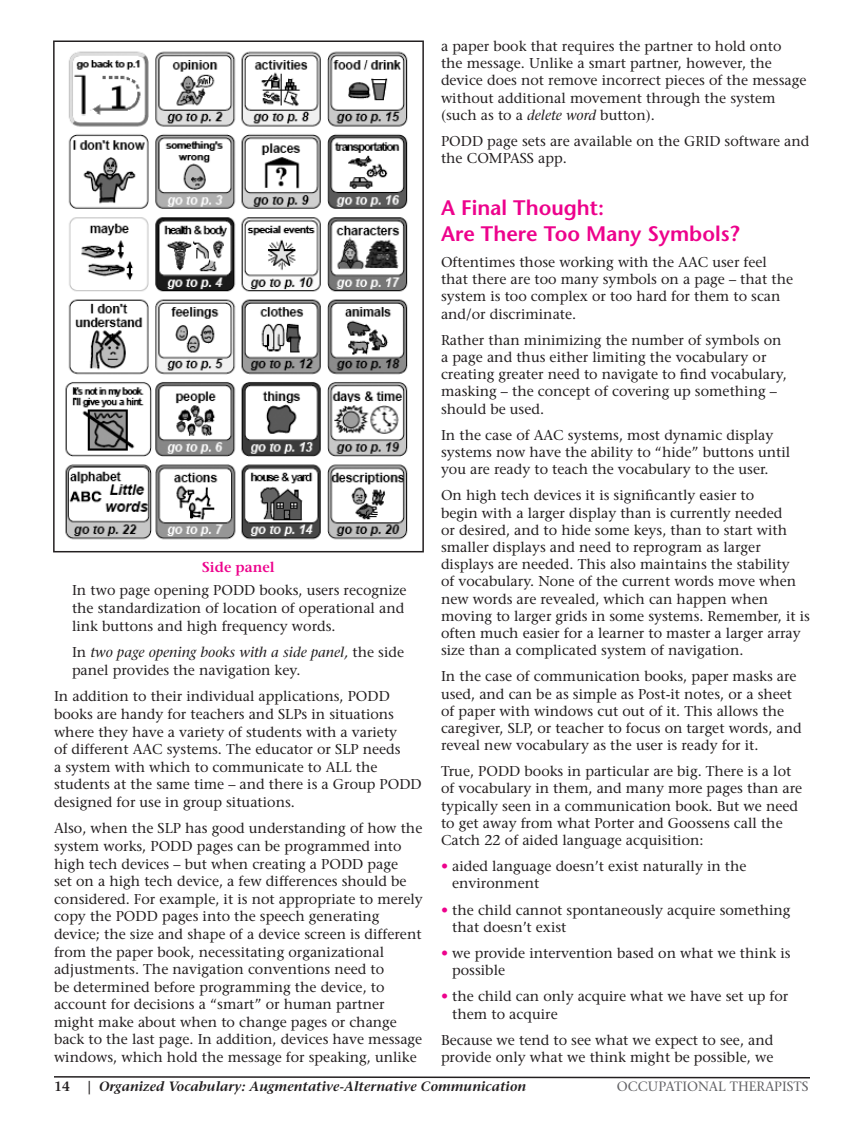
<style>
.page{position:relative;width:864px;height:1134px;background:#fff}
.page>*{position:absolute;margin:0;border:0;box-sizing:border-box;transform-origin:0 0}
.t1{font:600 21px/25.3px "Stone Sans Std";color:#ed028c}
.t2{font:500 14.25px/17.2px "Stone Serif Std";color:#231f20}
.t3{font:600 14.25px "Stone Serif Std";color:#ed028c}
.t4{font:italic 600 13.5px "Stone Serif Std";color:#231f20}
.t5{font:500 13.5px "Stone Serif Std";color:#636366}
.t6{font:600 13.5px "Stone Serif Std";color:#231f20}
.s1{font-style:italic}
.s2{color:#ed028c}
.s3{font-style:normal}
</style>
<div class="page">
<svg style="left:54px;top:1076px;width:756px;height:3px"></svg>
<img style="left:65px;top:51px;width:343px;height:489px">
<div style="left:53px;top:40px;width:371px;height:512px;border:2px solid #231f20"></div>
<p class="t3" style="left:202px;top:558px;width:74px">Side panel</p>
<p class="t2" style="left:72px;top:582px;width:336px">In two page opening PODD books, users recognize the standardization of location of operational and link buttons and high frequency words.</p>
<p class="t2" style="left:72px;top:644px;width:334px">In <span class="s1">two page opening books with a side panel,</span> the side panel provides the navigation key.</p>
<p class="t2" style="left:54px;top:688px;width:369px">In addition to their individual applications, PODD books are handy for teachers and SLPs in situations where they have a variety of students with a variety<br>of different AAC systems. The educator or SLP needs<br>a system with which to communicate to ALL the students at the same time – and there is a Group PODD designed for use in group situations.</p>
<p class="t2" style="left:54px;top:820px;width:370px">Also, when the SLP has good understanding of how the system works, PODD pages can be programmed into high tech devices – but when creating a PODD page<br>set on a high tech device, a few differences should be considered. For example, it is not appropriate to merely copy the PODD pages into the speech generating device; the size and shape of a device screen is different from the paper book, necessitating organizational adjustments. The navigation conventions need to<br>be determined before programming the device, to account for decisions a “smart” or human partner might make about when to change pages or change back to the last page. In addition, devices have message windows, which hold the message for speaking, unlike</p>
<p class="t2" style="left:441px;top:37px;width:367px">a paper book that requires the partner to hold onto the message. Unlike a smart partner, however, the device does not remove incorrect pieces of the message without additional movement through the system (such as to a <span class="s1">delete word</span> button).</p>
<p class="t2" style="left:441px;top:132px;width:370px">PODD page sets are available on the GRID software and the COMPASS app.</p>
<h1 class="t1" style="left:441px;top:195px;width:300px">A Final Thought:<br>Are There Too Many Symbols?</h1>
<p class="t2" style="left:441px;top:253px;width:354px">Oftentimes those working with the AAC user feel that there are too many symbols on a page – that the system is too complex or too hard for them to scan and/or discriminate.</p>
<p class="t2" style="left:441px;top:331px;width:347px">Rather than minimizing the number of symbols on a page and thus either limiting the vocabulary or creating greater need to navigate to find vocabulary, masking – the concept of covering up something – should be used.</p>
<p class="t2" style="left:441px;top:426px;width:351px">In the case of AAC systems, most dynamic display systems now have the ability to “hide” buttons until you are ready to teach the vocabulary to the user.</p>
<p class="t2" style="left:441px;top:487px;width:371px">On high tech devices it is significantly easier to<br>begin with a larger display than is currently needed<br>or desired, and to hide some keys, than to start with smaller displays and need to reprogram as larger displays are needed. This also maintains the stability<br>of vocabulary. None of the current words move when new words are revealed, which can happen when moving to larger grids in some systems. Remember, it is often much easier for a learner to master a larger array size than a complicated system of navigation.</p>
<p class="t2" style="left:441px;top:668px;width:362px">In the case of communication books, paper masks are used, and can be as simple as Post-it notes, or a sheet of paper with windows cut out of it. This allows the caregiver, SLP, or teacher to focus on target words, and reveal new vocabulary as the user is ready for it.</p>
<p class="t2" style="left:441px;top:763px;width:363px">True, PODD books in particular are big. There is a lot of vocabulary in them, and many more pages than are typically seen in a communication book. But we need to get away from what Porter and Goossens call the Catch 22 of aided language acquisition:</p>
<p class="t2" style="left:452px;top:858px;width:296px;text-indent:-11px"><span class="s2">•</span> aided language doesn’t exist naturally in the environment</p>
<p class="t2" style="left:452px;top:901px;width:340px;text-indent:-11px"><span class="s2">•</span> the child cannot spontaneously acquire something that doesn’t exist</p>
<p class="t2" style="left:452px;top:945px;width:340px;text-indent:-11px"><span class="s2">•</span> we provide intervention based on what we think is possible</p>
<p class="t2" style="left:452px;top:988px;width:338px;text-indent:-11px"><span class="s2">•</span> the child can only acquire what we have set up for them to acquire</p>
<p class="t2" style="left:441px;top:1031px;width:334px">Because we tend to see what we expect to see, and provide only what we think might be possible, we</p>
<p class="t6" style="left:54px;top:1078px;width:18px">14</p>
<p class="t4" style="left:87px;top:1078px;width:441px"><span class="s3">|</span> Organized Vocabulary: Augmentative-Alternative Communication</p>
<p class="t5" style="left:617px;top:1078px;width:193px">OCCUPATIONAL THERAPISTS</p>
</div>
